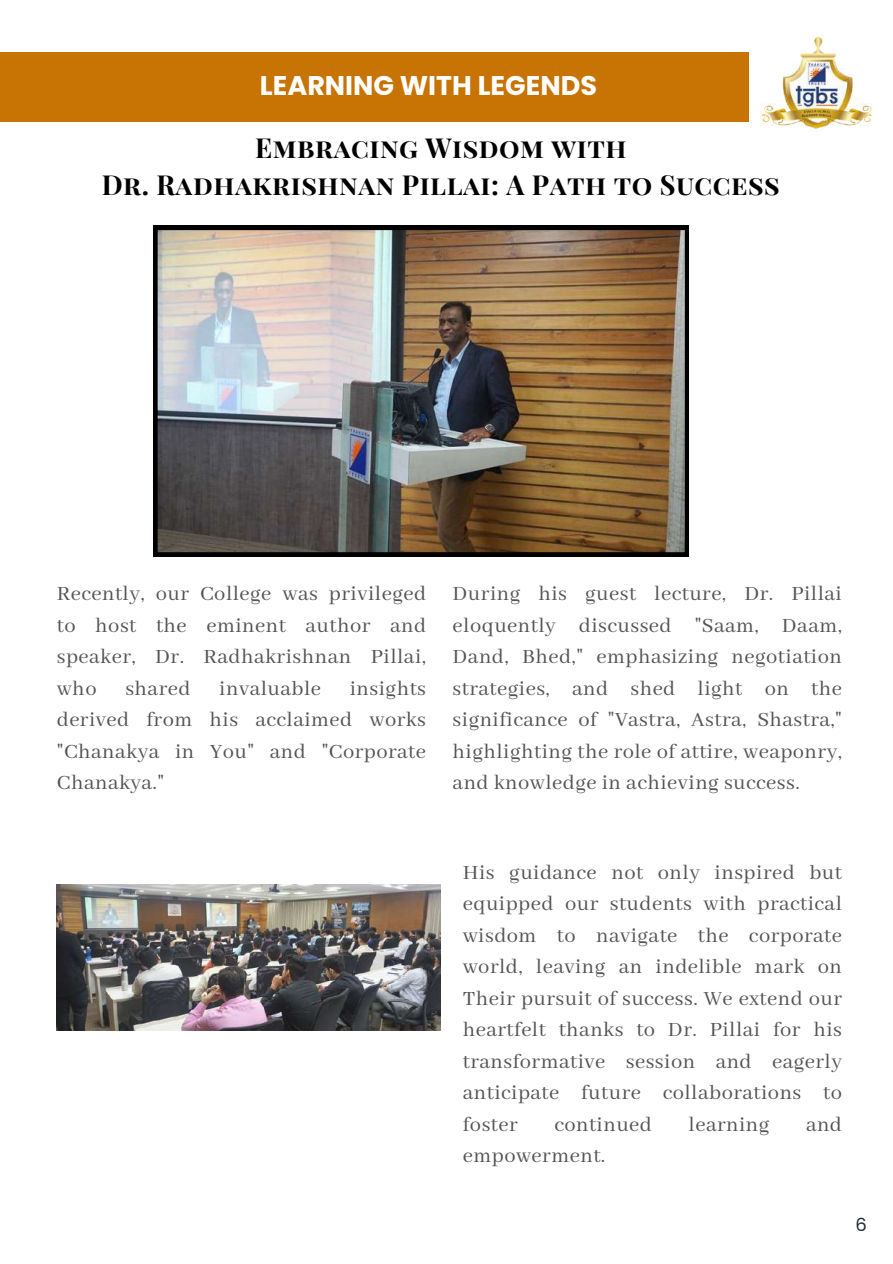
<style>
.page{position:relative;width:893px;height:1264px;background:#fff}
.page>*{position:absolute;margin:0;border:0;box-sizing:border-box;transform-origin:0 0}
.t1{font:700 27px/37.2px "Playfair Display SC";letter-spacing:.02em;color:#000;text-align:center}
.t2{font:700 27px "Poppins";color:#fff}
.t3{font:22.5px/31.5px "Abhaya Libre";letter-spacing:.02em;color:#545454;text-align:justify}
.t4{font:18px "Poppins";color:#1c2d3a}
</style>
<div class="page">
<img style="left:57px;top:884px;width:383px;height:146px">
<img style="left:153px;top:226px;width:536px;height:330px">
<img style="left:761px;top:35px;width:111px;height:95px">
<div style="left:0;top:52px;width:748px;height:69px;background:#c87405"></div>
<p class="t2" style="left:260px;top:66px;width:338px">LEARNING WITH LEGENDS</p>
<p class="t1" style="left:102px;top:128px;width:679px">Embracing Wisdom with<br>Dr. Radhakrishnan Pillai: A Path to Success</p>
<p class="t3" style="left:57px;top:578px;width:371px">Recently, our College was privileged to host the eminent author and speaker, Dr. Radhakrishnan Pillai, who</p>
<p class="t3" style="left:57px;top:673px;width:371px;text-indent:293px">insights derived from his acclaimed works "Chanakya in You" and "Corporate Chanakya."</p>
<p class="t3" style="left:125px;top:673px;width:67px">shared</p>
<p class="t3" style="left:219px;top:673px;width:103px">invaluable</p>
<p class="t3" style="left:452px;top:578px;width:391px">During his guest lecture, Dr. Pillai eloquently discussed "Saam, Daam, Dand, Bhed," emphasizing negotiation strategies, and shed light on the significance of "Vastra, Astra, Shastra," highlighting the role of attire, weaponry, and knowledge in achieving success.</p>
<p class="t3" style="left:463px;top:857px;width:380px">His guidance not only inspired but equipped our students with practical wisdom to navigate the corporate world, leaving an indelible mark on Their pursuit of success. We extend our heartfelt thanks to Dr. Pillai for his transformative session and eagerly anticipate future collaborations to foster</p>
<p class="t3" style="left:554px;top:1109px;width:99px">continued</p>
<p class="t3" style="left:688px;top:1109px;width:82px">learning</p>
<p class="t3" style="left:805px;top:1109px;width:38px">and</p>
<p class="t3" style="left:463px;top:1140px;width:144px">empowerment.</p>
<p class="t4" style="left:855px;top:1211px;width:13px">6</p>
</div>
